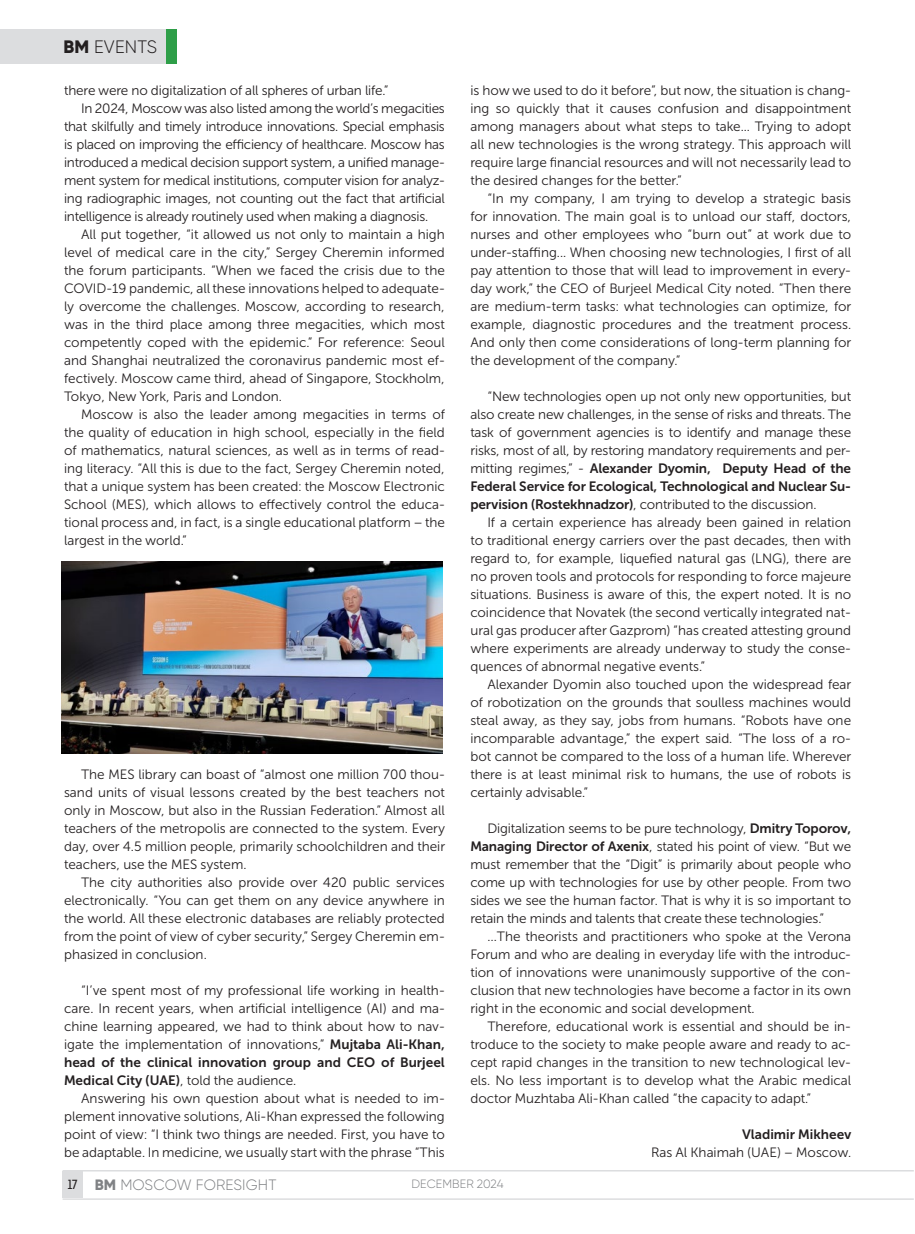
<style>
.page{position:relative;width:915px;height:1234px;background:#fff}
.page>*{position:absolute;margin:0;border:0;box-sizing:border-box;transform-origin:0 0}
.t1{font:300 18px "Gilroy";letter-spacing:.01em;color:#231f20}
.t2{font:300 15px "Gilroy";letter-spacing:.01em;color:#808285}
.text{font:13.5px/18px "Museo Sans Cyrl 300";color:#231f20;text-align:justify}
.text-2{font:13.5px "Museo Sans Cyrl 700";color:#231f20}
.t3{font:300 12px "Gilroy";letter-spacing:.01em;color:#808285}
.s1{font-weight:800}
.s2{font-family:"Museo Sans Cyrl 700"}
.s3{font-family:"Kelson Sans";font-weight:400;font-size:12px;color:#231f20}
</style>
<div class="page">
<div style="left:0;top:30px;width:171px;height:34px;background:#dcdddf"></div>
<div style="left:166px;top:30px;width:11px;height:34px;background:#2e9e48"></div>
<img style="left:61px;top:561px;width:381px;height:192px">
<hr style="left:63px;top:1169px;width:850px;height:2px;background:#dcdddf">
<hr style="left:63px;top:1197px;width:850px;height:2px;background:#dcdddf">
<div style="left:63px;top:1171px;width:20px;height:26px;background:#dcdddf"></div>
<p class="t1" style="left:63px;top:36px;width:95px"><span class="s1">BM</span> EVENTS</p>
<p class="text" style="left:64px;top:81px;width:326px">there were no digitalization of all spheres of urban life.”</p>
<p class="text" style="left:64px;top:99px;width:382px;text-indent:17px">In 2024, Moscow was also listed among the world’s megacities that skilfully and timely introduce innovations. Special emphasis is placed on improving the efficiency of healthcare. Moscow has introduced a medical decision support system, a unified manage&shy;ment system for medical institutions, computer vision for analyz&shy;ing radiographic images, not counting out the fact that artificial intelligence is already routinely used when making a diagnosis.</p>
<p class="text" style="left:64px;top:225px;width:382px;text-indent:17px">All put together, “it allowed us not only to maintain a high level of medical care in the city,” Sergey Cheremin informed the forum participants. “When we faced the crisis due to the COVID-19 pandemic, all these innovations helped to adequate&shy;ly overcome the challenges. Moscow, according to research, was in the third place among three megacities, which most competently coped with the epidemic.” For reference: Seoul and Shanghai neutralized the coronavirus pandemic most ef&shy;fectively. Moscow came third, ahead of Singapore, Stockholm, Tokyo, New York, Paris and London.</p>
<p class="text" style="left:64px;top:405px;width:382px;text-indent:17px">Moscow is also the leader among megacities in terms of the quality of education in high school, especially in the field of mathematics, natural sciences, as well as in terms of read&shy;ing literacy. “All this is due to the fact, Sergey Cheremin noted, that a unique system has been created: the Moscow Electronic School (MES), which allows to effectively control the educa&shy;tional process and, in fact, is a single educational platform – the largest in the world.”</p>
<p class="text" style="left:64px;top:765px;width:382px;text-indent:17px">The MES library can boast of “almost one million 700 thou&shy;sand units of visual lessons created by the best teachers not only in Moscow, but also in the Russian Federation.” Almost all teachers of the metropolis are connected to the system. Every day, over 4.5 million people, primarily schoolchildren and their teachers, use the MES system.</p>
<p class="text" style="left:64px;top:873px;width:382px;text-indent:17px">The city authorities also provide over 420 public services electronically. “You can get them on any device anywhere in the world. All these electronic databases are reliably protected from the point of view of cyber security,” Sergey Cheremin em&shy;phasized in conclusion.</p>
<p class="text" style="left:64px;top:981px;width:382px;text-indent:17px">“I’ve spent most of my professional life working in health&shy;care. In recent years, when artificial intelligence (AI) and ma&shy;chine learning appeared, we had to think about how to nav&shy;igate the implementation of innovations,” <span class="s2">Mujtaba Ali-Khan, head of the clinical innovation group and CEO of Burjeel Medical City (UAE)</span>, told the audience.</p>
<p class="text" style="left:64px;top:1089px;width:382px;text-indent:17px">Answering his own question about what is needed to im&shy;plement innovative solutions, Ali-Khan expressed the following point of view: “I think two things are needed. First, you have to be adaptable. In medicine, we usually start with the phrase “This</p>
<p class="text" style="left:470px;top:81px;width:382px">is how we used to do it before”, but now, the situation is chang&shy;ing so quickly that it causes confusion and disappointment among managers about what steps to take... Trying to adopt all new technologies is the wrong strategy. This approach will require large financial resources and will not necessarily lead to the desired changes for the better.”</p>
<p class="text" style="left:470px;top:189px;width:382px;text-indent:17px">“In my company, I am trying to develop a strategic basis for innovation. The main goal is to unload our staff, doctors, nurses and other employees who “burn out” at work due to under-staffing... When choosing new technologies, I first of all pay attention to those that will lead to improvement in every&shy;day work,” the CEO of Burjeel Medical City noted. “Then there are medium-term tasks: what technologies can optimize, for example, diagnostic procedures and the treatment process.<br>And only then come considerations of long-term planning for the development of the company.”</p>
<p class="text" style="left:470px;top:387px;width:382px;text-indent:17px">“New technologies open up not only new opportunities, but also create new challenges, in the sense of risks and threats. The task of government agencies is to identify and manage these risks, most of all, by restoring mandatory requirements and per&shy;mitting regimes,” - <span class="s2">Alexander Dyomin, Deputy Head of the Federal Service for Ecological, Technological and Nuclear Su&shy;pervision (Rostekhnadzor)</span>, contributed to the discussion.</p>
<p class="text" style="left:470px;top:513px;width:382px;text-indent:17px">If a certain experience has already been gained in relation to traditional energy carriers over the past decades, then with regard to, for example, liquefied natural gas (LNG), there are no proven tools and protocols for responding to force majeure situations. Business is aware of this, the expert noted. It is no coincidence that Novatek (the second vertically integrated nat&shy;ural gas producer after Gazprom) “has created attesting ground where experiments are already underway to study the conse&shy;quences of abnormal negative events.”</p>
<p class="text" style="left:470px;top:675px;width:382px;text-indent:17px">Alexander Dyomin also touched upon the widespread fear of robotization on the grounds that soulless machines would steal away, as they say, jobs from humans. “Robots have one incomparable advantage,” the expert said. “The loss of a ro&shy;bot cannot be compared to the loss of a human life. Wherever there is at least minimal risk to humans, the use of robots is certainly advisable.”</p>
<p class="text" style="left:470px;top:819px;width:382px;text-indent:17px">Digitalization seems to be pure technology, <span class="s2">Dmitry Toporov, Managing Director of Axenix</span>, stated his point of view. “But we must remember that the “Digit” is primarily about people who come up with technologies for use by other people. From two sides we see the human factor. That is why it is so important to retain the minds and talents that create these technologies.”</p>
<p class="text" style="left:470px;top:927px;width:382px;text-indent:17px">…The theorists and practitioners who spoke at the Verona Forum and who are dealing in everyday life with the introduc&shy;tion of innovations were unanimously supportive of the con&shy;clusion that new technologies have become a factor in its own right in the economic and social development.</p>
<p class="text" style="left:470px;top:1017px;width:382px;text-indent:17px">Therefore, educational work is essential and should be in&shy;troduce to the society to make people aware and ready to ac&shy;cept rapid changes in the transition to new technological lev&shy;els. No less important is to develop what the Arabic medical doctor Muzhtaba Ali-Khan called “the capacity to adapt.”</p>
<p class="text-2" style="left:741px;top:1126px;width:111px">Vladimir Mikheev</p>
<p class="text" style="left:651px;top:1143px;width:201px">Ras Al Khaimah (UAE) – Moscow.</p>
<p class="t2" style="left:68px;top:1174px;width:210px"><span class="s3">17</span> <span class="s1">BM</span> MOSCOW FORESIGHT</p>
<p class="t3" style="left:411px;top:1176px;width:94px">DECEMBER 2024</p>
</div>
